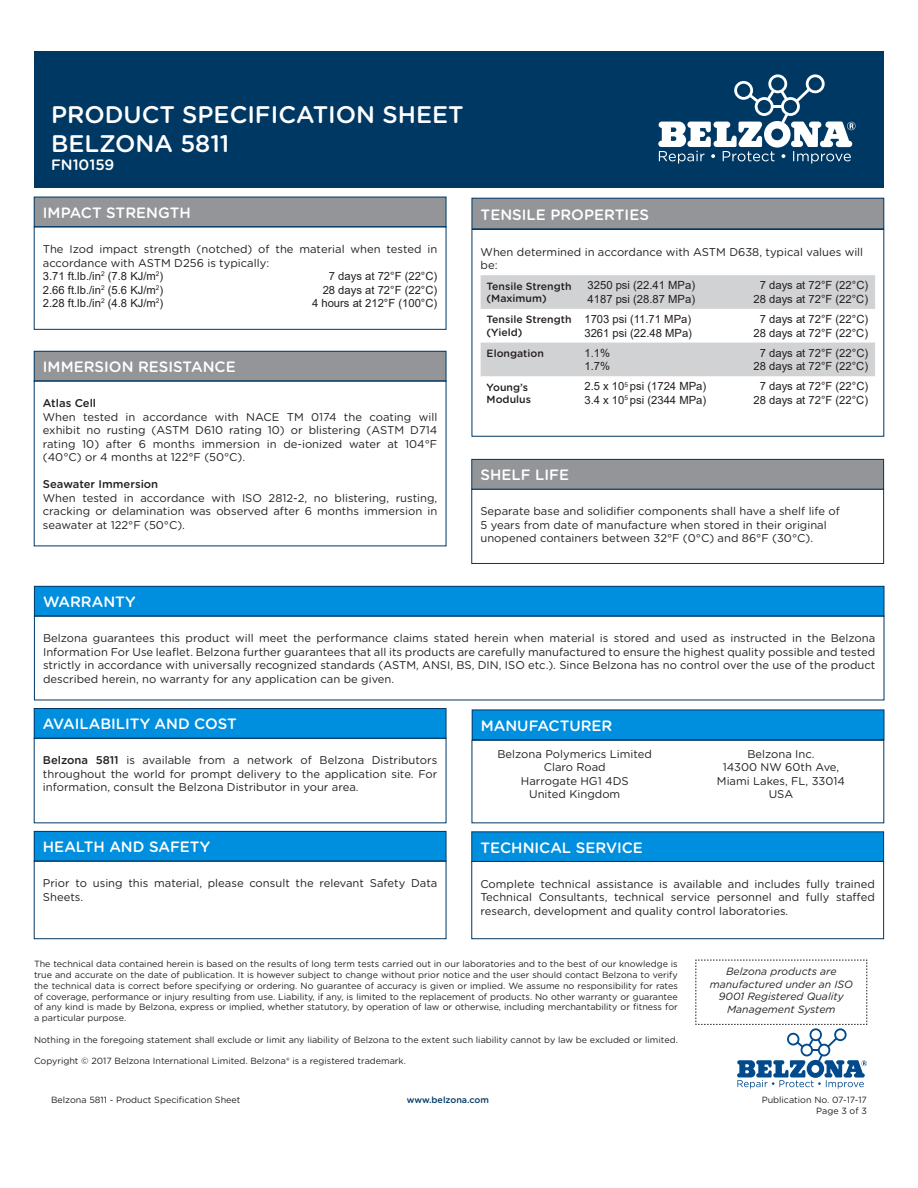
<style>
.page{position:relative;width:918px;height:1188px;background:#fff}
.page>*{position:absolute;margin:0;border:0;box-sizing:border-box;transform-origin:0 0}
.t1{font:500 24px/28.8px "Gotham Rounded";color:#fff}
.SectionHeaders{font:500 15px "Gotham Rounded";color:#fff}
.t2{font:11.25px/13.5px "Gotham Rounded";color:#231f20;text-align:justify}
.t3{font:11.25px "Arial";color:#231f20}
.t4{font:500 11.25px "Gotham Rounded";color:#231f20}
.SectionHeaders-2{font:italic 10.5px/12.6px "Gotham Rounded";color:#231f20;text-align:center}
.SectionHeaders-3{font:500 10.5px/12.6px "Gotham Rounded";color:#231f20}
.SectionHeaders-4{font:9px/10.8px "Gotham Rounded";color:#231f20;text-align:right}
.t5{font:500 9px "Gotham Rounded";color:#003864}
.s1{font-weight:500}
</style>
<div class="page">
<div style="left:34px;top:51px;width:850px;height:136px;background:#003864"></div>
<svg style="left:658px;top:74px;width:198px;height:90px"></svg>
<div style="left:34px;top:586px;width:850px;height:30px;background:#008fde"></div>
<div style="left:34px;top:586px;width:850px;height:30px;border:1px solid #003865"></div>
<div style="left:34px;top:616px;width:850px;height:84px;border:1px solid #003864"></div>
<div style="left:34px;top:709px;width:412px;height:29px;background:#008fde"></div>
<div style="left:34px;top:708px;width:412px;height:30px;border:1px solid #003865"></div>
<div style="left:34px;top:738px;width:412px;height:85px;border:1px solid #003864"></div>
<div style="left:34px;top:831px;width:412px;height:30px;background:#008fde"></div>
<div style="left:34px;top:831px;width:412px;height:30px;border:1px solid #003865"></div>
<div style="left:34px;top:861px;width:412px;height:78px;border:1px solid #003864"></div>
<div style="left:472px;top:710px;width:412px;height:30px;background:#008fde"></div>
<div style="left:472px;top:710px;width:412px;height:30px;border:1px solid #003865"></div>
<div style="left:472px;top:740px;width:412px;height:83px;border:1px solid #003864"></div>
<div style="left:472px;top:832px;width:412px;height:29px;background:#008fde"></div>
<div style="left:472px;top:861px;width:412px;height:78px;border:1px solid #003864"></div>
<div style="left:34px;top:197px;width:412px;height:30px;background:#939598"></div>
<div style="left:34px;top:197px;width:412px;height:30px;border:1px solid #003865"></div>
<div style="left:34px;top:227px;width:412px;height:103px;border:1px solid #003864"></div>
<div style="left:472px;top:489px;width:412px;height:75px;border:1px solid #003864"></div>
<div style="left:472px;top:459px;width:412px;height:30px;background:#939598"></div>
<div style="left:472px;top:459px;width:412px;height:30px;border:1px solid #003865"></div>
<div style="left:472px;top:198px;width:412px;height:31px;background:#939598"></div>
<div style="left:472px;top:198px;width:412px;height:31px;border:1px solid #003865"></div>
<svg style="left:481px;top:275px;width:394px;height:101px"></svg>
<div style="left:472px;top:229px;width:412px;height:207px;border:1px solid #003864"></div>
<div style="left:34px;top:351px;width:412px;height:30px;background:#939598"></div>
<div style="left:34px;top:351px;width:412px;height:30px;border:1px solid #003865"></div>
<div style="left:34px;top:381px;width:412px;height:165px;border:1px solid #003864"></div>
<svg style="left:695px;top:960px;width:173px;height:129px"></svg>
<h1 class="t1" style="left:51px;top:99px;width:414px">PRODUCT SPECIFICATION SHEET<br>BELZONA 5811</h1>
<h2 class="SectionHeaders" style="left:51px;top:154px;width:65px">FN10159</h2>
<p class="SectionHeaders" style="left:43px;top:202px;width:149px">IMPACT STRENGTH</p>
<p class="t2" style="left:43px;top:242px;width:396px">The Izod impact strength (notched) of the material when tested in</p>
<p class="t2" style="left:43px;top:255px;width:228px">accordance with ASTM D256 is typically:</p>
<p class="t3" style="left:43px;top:268px;width:122px">3.71 ft.lb./in<sup>2</sup> (7.8 KJ/m<sup>2</sup>)</p>
<p class="t3" style="left:329px;top:268px;width:110px">7 days at 72°F (22°C)</p>
<p class="t3" style="left:43px;top:282px;width:122px">2.66 ft.lb./in<sup>2</sup> (5.6 KJ/m<sup>2</sup>)</p>
<p class="t3" style="left:323px;top:282px;width:116px">28 days at 72°F (22°C)</p>
<p class="t3" style="left:43px;top:295px;width:122px">2.28 ft.lb./in<sup>2</sup> (4.8 KJ/m<sup>2</sup>)</p>
<p class="t3" style="left:312px;top:295px;width:127px">4 hours at 212°F (100°C)</p>
<p class="SectionHeaders" style="left:43px;top:356px;width:194px">IMMERSION RESISTANCE</p>
<p class="t4" style="left:43px;top:395px;width:55px">Atlas Cell</p>
<p class="t2" style="left:43px;top:409px;width:396px">When tested in accordance with NACE TM 0174 the coating will</p>
<p class="t2" style="left:43px;top:423px;width:396px">exhibit no rusting (ASTM D610 rating 10) or blistering (ASTM D714</p>
<p class="t2" style="left:43px;top:436px;width:396px">rating 10) after 6 months immersion in de-ionized water at 104°F</p>
<p class="t2" style="left:43px;top:450px;width:204px">(40°C) or 4 months at 122°F (50°C).</p>
<p class="t4" style="left:43px;top:476px;width:117px">Seawater Immersion</p>
<p class="t2" style="left:43px;top:490px;width:396px">When tested in accordance with ISO 2812-2, no blistering, rusting,</p>
<p class="t2" style="left:43px;top:504px;width:396px">cracking or delamination was observed after 6 months immersion in</p>
<p class="t2" style="left:43px;top:517px;width:144px">seawater at 122°F (50°C).</p>
<p class="SectionHeaders" style="left:481px;top:204px;width:170px">TENSILE PROPERTIES</p>
<p class="t2" style="left:481px;top:244px;width:384px">When determined in accordance with ASTM D638, typical values will be:</p>
<p class="SectionHeaders-3" style="left:487px;top:279px;width:87px">Tensile Strength (Maximum)</p>
<p class="t3" style="left:588px;top:278px;width:109px">3250 psi (22.41 MPa)</p>
<p class="t3" style="left:760px;top:278px;width:110px">7 days at 72°F (22°C)</p>
<p class="t3" style="left:754px;top:291px;width:116px">28 days at 72°F (22°C)</p>
<p class="t3" style="left:588px;top:291px;width:109px">4187 psi (28.87 MPa)</p>
<p class="SectionHeaders-3" style="left:487px;top:313px;width:87px">Tensile Strength</p>
<p class="SectionHeaders-3" style="left:487px;top:325px;width:37px">(Yield)</p>
<p class="t3" style="left:584px;top:311px;width:108px">1703 psi (11.71 MPa)</p>
<p class="t3" style="left:584px;top:325px;width:109px">3261 psi (22.48 MPa)</p>
<p class="t3" style="left:760px;top:311px;width:110px">7 days at 72°F (22°C)</p>
<p class="t3" style="left:754px;top:325px;width:116px">28 days at 72°F (22°C)</p>
<p class="SectionHeaders-3" style="left:487px;top:347px;width:59px">Elongation</p>
<p class="t3" style="left:584px;top:345px;width:27px">1.1%</p>
<p class="t3" style="left:584px;top:359px;width:27px">1.7%</p>
<p class="t3" style="left:760px;top:345px;width:110px">7 days at 72°F (22°C)</p>
<p class="t3" style="left:754px;top:359px;width:116px">28 days at 72°F (22°C)</p>
<p class="SectionHeaders-3" style="left:487px;top:380px;width:43px">Young’s</p>
<p class="SectionHeaders-3" style="left:487px;top:393px;width:46px">Modulus</p>
<p class="t3" style="left:584px;top:379px;width:123px">2.5 x 10<sup>5</sup> psi (1724 MPa)</p>
<p class="t3" style="left:584px;top:392px;width:123px">3.4 x 10<sup>5</sup> psi (2344 MPa)</p>
<p class="t3" style="left:760px;top:379px;width:110px">7 days at 72°F (22°C)</p>
<p class="t3" style="left:754px;top:392px;width:116px">28 days at 72°F (22°C)</p>
<p class="SectionHeaders" style="left:480px;top:464px;width:90px">SHELF LIFE</p>
<p class="t2" style="left:480px;top:504px;width:361px;text-align:left">Separate base and solidifier components shall have a shelf life of<br>5 years from date of manufacture when stored in their original unopened containers between 32°F (0°C) and 86°F (30°C).</p>
<p class="SectionHeaders" style="left:43px;top:591px;width:94px">WARRANTY</p>
<p class="t2" style="left:43px;top:631px;width:834px">Belzona guarantees this product will meet the performance claims stated herein when material is stored and used as instructed in the Belzona Information For Use leaflet. Belzona further guarantees that all its products are carefully manufactured to ensure the highest quality possible and tested strictly in accordance with universally recognized standards (ASTM, ANSI, BS, DIN, ISO etc.). Since Belzona has no control over the use of the product described herein, no warranty for any application can be given.</p>
<p class="SectionHeaders" style="left:43px;top:713px;width:195px">AVAILABILITY AND COST</p>
<p class="t2" style="left:43px;top:753px;width:396px"><span class="s1">Belzona 5811</span> is available from a network of Belzona Distributors throughout the world for prompt delivery to the application site. For information, consult the Belzona Distributor in your area.</p>
<p class="SectionHeaders" style="left:481px;top:715px;width:133px">MANUFACTURER</p>
<p class="t2" style="left:497px;top:746px;width:156px">Belzona Polymerics Limited</p>
<p class="t2" style="left:544px;top:760px;width:63px">Claro Road</p>
<p class="t2" style="left:521px;top:773px;width:109px">Harrogate HG1 4DS</p>
<p class="t2" style="left:529px;top:787px;width:93px">United Kingdom</p>
<p class="t2" style="left:747px;top:746px;width:69px">Belzona Inc.</p>
<p class="t2" style="left:723px;top:760px;width:118px">14300 NW 60th Ave,</p>
<p class="t2" style="left:717px;top:773px;width:130px">Miami Lakes, FL, 33014</p>
<p class="t2" style="left:769px;top:787px;width:26px">USA</p>
<p class="SectionHeaders" style="left:43px;top:836px;width:169px">HEALTH AND SAFETY</p>
<p class="t2" style="left:43px;top:876px;width:396px">Prior to using this material, please consult the relevant Safety Data<br>Sheets.</p>
<p class="SectionHeaders" style="left:480px;top:837px;width:164px">TECHNICAL SERVICE</p>
<p class="t2" style="left:480px;top:876px;width:396px">Complete technical assistance is available and includes fully trained Technical Consultants, technical service personnel and fully staffed research, development and quality control laboratories.</p>
<p class="SectionHeaders-4" style="left:34px;top:958px;width:645px;text-align:justify">The technical data contained herein is based on the results of long term tests carried out in our laboratories and to the best of our knowledge is true and accurate on the date of publication. It is however subject to change without prior notice and the user should contact Belzona to verify the technical data is correct before specifying or ordering. No guarantee of accuracy is given or implied. We assume no responsibility for rates of coverage, performance or injury resulting from use. Liability, if any, is limited to the replacement of products. No other warranty or guarantee of any kind is made by Belzona, express or implied, whether statutory, by operation of law or otherwise, including merchantability or fitness for a particular purpose.</p>
<p class="SectionHeaders-4" style="left:34px;top:1034px;width:645px">Nothing in the foregoing statement shall exclude or limit any liability of Belzona to the extent such liability cannot by law be excluded or limited.</p>
<p class="SectionHeaders-4" style="left:34px;top:1055px;width:373px">Copyright © 2017 Belzona International Limited. Belzona® is a registered trademark.</p>
<p class="SectionHeaders-2" style="left:710px;top:965px;width:145px">Belzona products are manufactured under an ISO<br>9001 Registered Quality<br>Management System</p>
<p class="SectionHeaders-4" style="left:51px;top:1094px;width:191px">Belzona 5811 - Product Specification Sheet</p>
<p class="SectionHeaders-4" style="left:762px;top:1094px;width:107px">Publication No. 07-17-17<br>Page 3 of 3</p>
<p class="t5" style="left:407px;top:1094px;width:84px">www.belzona.com</p>
</div>
